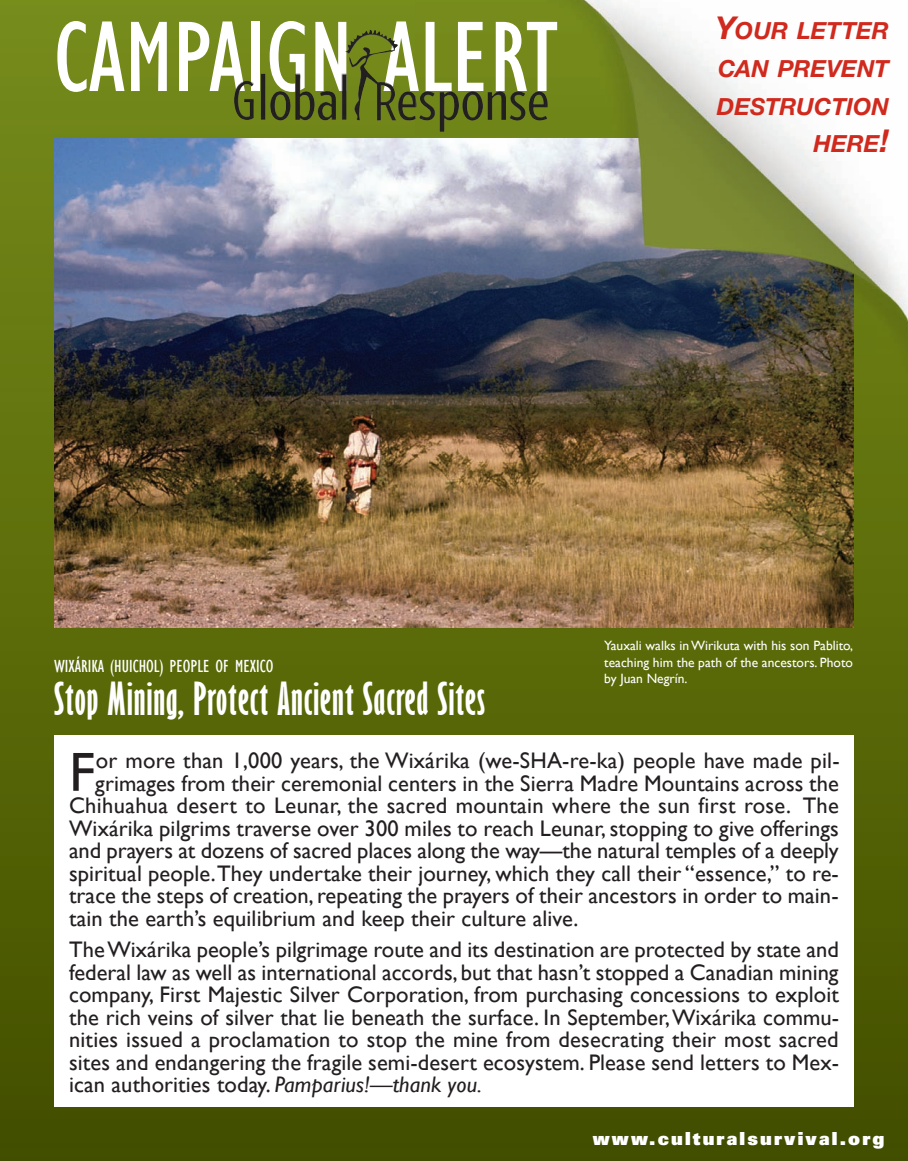
<style>
.page{position:relative;width:908px;height:1161px;background:#fff}
.page>*{position:absolute;margin:0;border:0;box-sizing:border-box;transform-origin:0 0}
.t1{font:condensed 103.5px "Gill Sans";color:#fff}
.t2{font:55.5px "Gill Sans";color:#231f20}
.t3{font:700 extra-condensed 42px "Gill Sans";letter-spacing:.025em;color:#fff}
.t4{font:italic 700 23.7px/37.8px "Helvetica Neue CE";color:#d0291d;text-align:right}
.t5{font:22.5px/22.5px "Gill Sans";letter-spacing:.005em;color:#231f20;text-align:justify}
.t6{font:condensed 18px "Gill Sans";color:#fff}
.t7{font:900 18px "Univers LT";letter-spacing:.12em;color:#fff}
.t8{font:13.5px/16.5px "Gill Sans";color:#fff;text-align:justify}
.s1{font-size:31.5px}
.s2{font-style:italic}
</style>
<div class="page">
<div style="left:0;top:0;width:907px;height:1161px;background:linear-gradient(to bottom,#778d1b,#434f00)"></div>
<img style="left:54px;top:138px;width:799px;height:490px">
<img style="left:415px;top:0;width:492px;height:439px">
<img style="left:234px;top:30px;width:181px;height:91px">
<img style="left:415px;top:91px;width:132px;height:41px">
<img style="left:235px;top:40px;width:163px;height:52px">
<div style="left:54px;top:736px;width:799px;height:371px;background:#fff"></div>
<h1 class="t1" style="left:54px;top:-6px;width:505px">CAMPAIGN ALERT</h1>
<p class="t4" style="left:715px;top:14px;width:175px"><span class="s1">Y</span>OUR LETTER<br>CAN PREVENT<br>DESTRUCTION<br>HERE<span class="s1">!</span></p>
<p class="t8" style="left:604px;top:638px;width:250px">Yauxali walks in Wirikuta with his son Pablito, teaching him the path of the ancestors. Photo by Juan Negrín.</p>
<p class="t6" style="left:54px;top:655px;width:221px">WIXÁRIKA (HUICHOL) PEOPLE OF MEXICO</p>
<h3 class="t3" style="left:54px;top:673px;width:432px">Stop Mining, Protect Ancient Sacred Sites</h3>
<h2 class="t2" style="left:69px;top:739px;width:28px">F</h2>
<p class="t5" style="left:96px;top:749px;width:745px">or more than 1,000 years, the Wixárika (we-SHA-re-ka) people have made pil-</p>
<p class="t5" style="left:95px;top:772px;width:745px">grimages from their ceremonial centers in the Sierra Madre Mountains across the</p>
<p class="t5" style="left:69px;top:794px;width:771px">Chihuahua desert to Leunar, the sacred mountain where the sun first rose. The</p>
<p class="t5" style="left:69px;top:817px;width:771px">Wixárika pilgrims traverse over 300 miles to reach Leunar, stopping to give offerings</p>
<p class="t5" style="left:69px;top:839px;width:771px">and prayers at dozens of sacred places along the way—the natural temples of a deeply</p>
<p class="t5" style="left:69px;top:862px;width:771px">spiritual people.They undertake their journey, which they call their “essence,” to re-</p>
<p class="t5" style="left:69px;top:884px;width:770px">trace the steps of creation, repeating the prayers of their ancestors in order to main-</p>
<p class="t5" style="left:69px;top:907px;width:510px">tain the earth’s equilibrium and keep their culture alive.</p>
<p class="t5" style="left:69px;top:938px;width:771px">The Wixárika people’s pilgrimage route and its destination are protected by state and federal law as well as international accords, but that hasn’t stopped a Canadian mining company, First Majestic Silver Corporation, from purchasing concessions to exploit the rich veins of silver that lie beneath the surface. In September, Wixárika commu&shy;nities issued a proclamation to stop the mine from desecrating their most sacred sites and endangering the fragile semi-desert ecosystem. Please send letters to Mex&shy;ican authorities today. <span class="s2">Pamparius!—thank you.</span></p>
<p class="t7" style="left:592px;top:1132px;width:293px">www.culturalsurvival.org</p>
</div>
